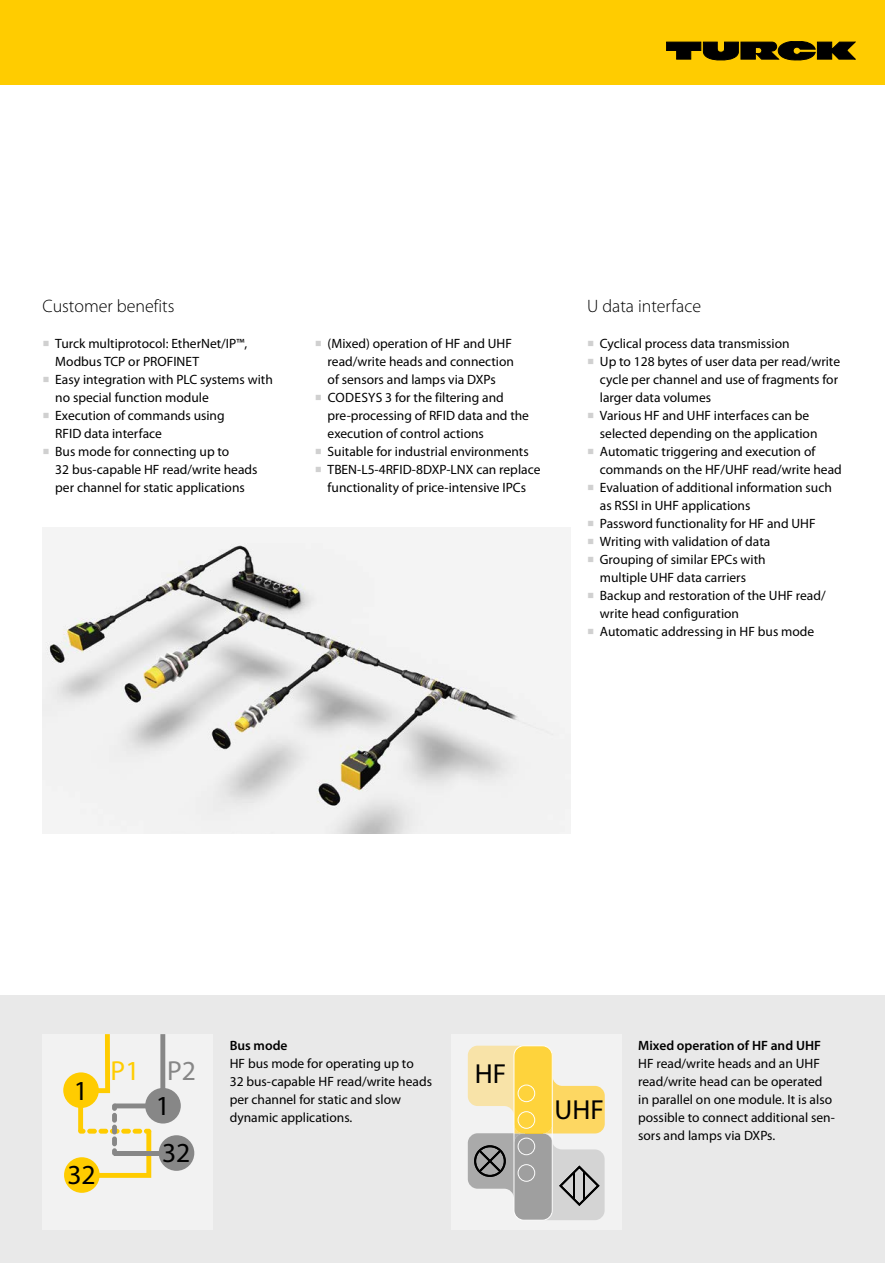
<style>
.page{position:relative;width:885px;height:1263px;background:#fff}
.page>*{position:absolute;margin:0;border:0;box-sizing:border-box;transform-origin:0 0}
.t1{font:27.6px/47.2px "Myriad Pro";color:#000}
.t2{font:27.6px "Myriad Pro";color:#fc0}
.t3{font:300 18px "Myriad Pro";color:#000}
.t4{font:13.5px/18px "Myriad Pro";color:#000}
.t5{font:600 13.5px "Myriad Pro";color:#000}
.s1{font-family:"Minion Pro";font-size:18px;color:#d0d0d0}
.s2{color:#878787}
</style>
<div class="page">
<div style="left:0;top:0;width:884px;height:85px;background:#fc0"></div>
<svg style="left:666px;top:41px;width:189px;height:19px"></svg>
<div style="left:0;top:996px;width:884px;height:267px;background:#e9e9e9"></div>
<div style="left:43px;top:1034px;width:170px;height:196px;background:#f2f2f2"></div>
<div style="left:63px;top:1072px;width:36px;height:36px;background:#fc0;border-radius:50%"></div>
<svg style="left:78px;top:1034px;width:87px;height:144px"></svg>
<div style="left:64px;top:1157px;width:36px;height:36px;background:#fc0;border-radius:50%"></div>
<div style="left:145px;top:1088px;width:36px;height:35px;background:#878787;border-radius:50%"></div>
<div style="left:159px;top:1135px;width:35px;height:36px;background:#878787;border-radius:50%"></div>
<div style="left:451px;top:1034px;width:170px;height:196px;background:#f2f2f2"></div>
<svg style="left:468px;top:1045px;width:136px;height:175px"></svg>
<img style="left:43px;top:528px;width:527px;height:306px">
<h2 class="t3" style="left:43px;top:295px;width:133px">Customer benefits</h2>
<p class="t4" style="left:55px;top:334px;width:194px;text-indent:-13px"><span class="s1">■</span> Turck multiprotocol: EtherNet/IP™,<br>Modbus TCP or PROFINET</p>
<p class="t4" style="left:55px;top:370px;width:219px;text-indent:-13px"><span class="s1">■</span> Easy integration with PLC systems with no special function module</p>
<p class="t4" style="left:55px;top:406px;width:171px;text-indent:-13px"><span class="s1">■</span> Execution of commands using<br>RFID data interface</p>
<p class="t4" style="left:55px;top:442px;width:204px;text-indent:-13px"><span class="s1">■</span> Bus mode for connecting up to<br>32 bus-capable HF read/write heads per channel for static applications</p>
<p class="t4" style="left:327px;top:334px;width:188px;text-indent:-13px"><span class="s1">■</span> (Mixed) operation of HF and UHF read/write heads and connection of sensors and lamps via DXPs</p>
<p class="t4" style="left:327px;top:388px;width:203px;text-indent:-13px"><span class="s1">■</span> CODESYS 3 for the filtering and pre-processing of RFID data and the execution of control actions</p>
<p class="t4" style="left:315px;top:442px;width:215px"><span class="s1">■</span> Suitable for industrial environments</p>
<p class="t4" style="left:315px;top:460px;width:227px;text-align:center"><span class="s1">■</span> TBEN-L5-4RFID-8DXP-LNX can replace functionality of price-intensive IPCs</p>
<h2 class="t3" style="left:587px;top:295px;width:115px">U data interface</h2>
<p class="t4" style="left:587px;top:334px;width:204px"><span class="s1">■</span> Cyclical process data transmission</p>
<p class="t4" style="left:600px;top:352px;width:242px;text-indent:-13px"><span class="s1">■</span> Up to 128 bytes of user data per read/write cycle per channel and use of fragments for larger data volumes</p>
<p class="t4" style="left:600px;top:406px;width:219px;text-indent:-13px"><span class="s1">■</span> Various HF and UHF interfaces can be selected depending on the application</p>
<p class="t4" style="left:600px;top:442px;width:243px;text-indent:-13px"><span class="s1">■</span> Automatic triggering and execution of commands on the HF/UHF read/write head</p>
<p class="t4" style="left:600px;top:478px;width:233px;text-indent:-13px"><span class="s1">■</span> Evaluation of additional information such as RSSI in UHF applications</p>
<p class="t4" style="left:587px;top:514px;width:230px"><span class="s1">■</span> Password functionality for HF and UHF</p>
<p class="t4" style="left:587px;top:532px;width:185px"><span class="s1">■</span> Writing with validation of data</p>
<p class="t4" style="left:587px;top:550px;width:180px;text-align:center"><span class="s1">■</span> Grouping of similar EPCs with multiple UHF data carriers</p>
<p class="t4" style="left:600px;top:586px;width:227px;text-indent:-13px"><span class="s1">■</span> Backup and restoration of the UHF read/ write head configuration</p>
<p class="t4" style="left:587px;top:622px;width:229px"><span class="s1">■</span> Automatic addressing in HF bus mode</p>
<h1 class="t1" style="left:74px;top:1066px;width:16px">1</h1>
<h1 class="t1" style="left:67px;top:1151px;width:30px">32</h1>
<p class="t5" style="left:230px;top:1036px;width:59px">Bus mode</p>
<p class="t4" style="left:230px;top:1054px;width:204px">HF bus mode for operating up to<br>32 bus-capable HF read/write heads per channel for static and slow dynamic applications.</p>
<h1 class="t2" style="left:111px;top:1053px;width:87px">P1 <span class="s2">P2</span></h1>
<h1 class="t1" style="left:474px;top:1050px;width:33px">HF</h1>
<h1 class="t1" style="left:156px;top:1082px;width:36px">1<br>32</h1>
<h1 class="t1" style="left:554px;top:1085px;width:51px">UHF</h1>
<p class="t5" style="left:638px;top:1036px;width:184px">Mixed operation of HF and UHF</p>
<p class="t4" style="left:638px;top:1054px;width:198px">HF read/write heads and an UHF read/write head can be operated in parallel on one module. It is also possible to connect additional sen&shy;sors and lamps via DXPs.</p>
</div>
